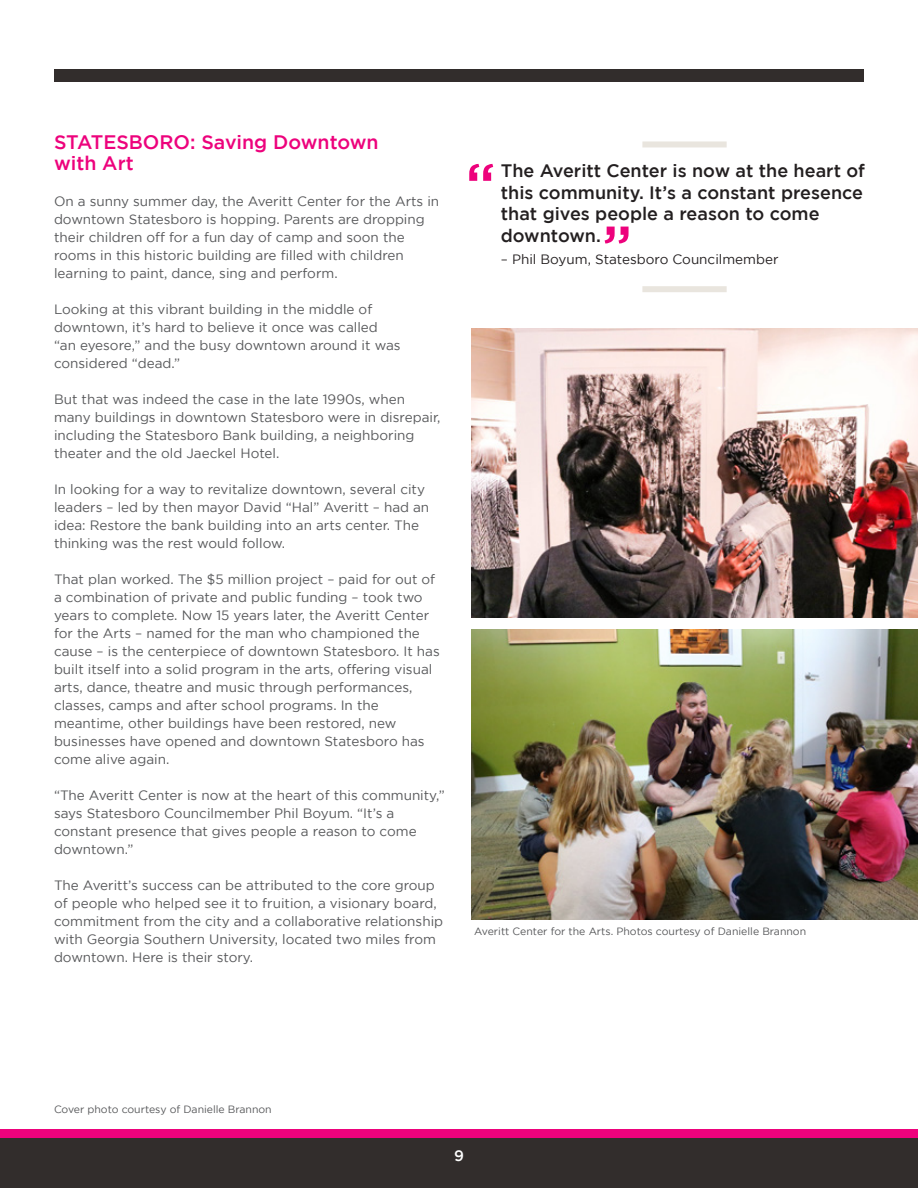
<style>
.page{position:relative;width:918px;height:1188px;background:#fff}
.page>*{position:absolute;margin:0;border:0;box-sizing:border-box;transform-origin:0 0}
.t1{font:500 60px "Gotham";color:#ed027c}
.t2{font:500 19.5px/21px "Gotham";color:#ed027c}
.t3{font:500 18px/21.6px "Gotham";color:#231f20}
.t4{font:500 15px "Gotham";color:#fff}
.t5{font:13.5px/18px "Gotham";color:#57585a}
.t6{font:13.5px "Gotham";color:#231f20}
.t7{font:10.5px "Gotham";color:#57585a}
</style>
<div class="page">
<div style="left:0;top:1136px;width:918px;height:52px;background:#322d2c"></div>
<div style="left:0;top:1129px;width:918px;height:9px;background:#ed027c"></div>
<div style="left:54px;top:69px;width:810px;height:13px;background:#322d2c"></div>
<div style="left:642px;top:141px;width:85px;height:6px;background:#e9e5de"></div>
<div style="left:642px;top:286px;width:85px;height:6px;background:#e9e5de"></div>
<img style="left:471px;top:328px;width:447px;height:290px">
<img style="left:471px;top:630px;width:447px;height:289px">
<p class="t2" style="left:54px;top:131px;width:326px">STATESBORO: Saving Downtown with Art</p>
<p class="t5" style="left:54px;top:192px;width:387px">On a sunny summer day, the Averitt Center for the Arts in downtown Statesboro is hopping. Parents are dropping their children off for a fun day of camp and soon the rooms in this historic building are filled with children learning to paint, dance, sing and perform.</p>
<p class="t5" style="left:54px;top:300px;width:348px">Looking at this vibrant building in the middle of downtown, it’s hard to believe it once was called “an eyesore,” and the busy downtown around it was considered “dead.”</p>
<p class="t5" style="left:54px;top:390px;width:388px">But that was indeed the case in the late 1990s, when many buildings in downtown Statesboro were in disrepair, including the Statesboro Bank building, a neighboring theater and the old Jaeckel Hotel.</p>
<p class="t5" style="left:54px;top:480px;width:377px">In looking for a way to revitalize downtown, several city leaders – led by then mayor David “Hal” Averitt – had an idea: Restore the bank building into an arts center. The thinking was the rest would follow.</p>
<p class="t5" style="left:54px;top:570px;width:387px">That plan worked. The $5 million project – paid for out of a combination of private and public funding – took two years to complete. Now 15 years later, the Averitt Center for the Arts – named for the man who championed the cause – is the centerpiece of downtown Statesboro. It has built itself into a solid program in the arts, offering visual arts, dance, theatre and music through performances, classes, camps and after school programs. In the meantime, other buildings have been restored, new businesses have opened and downtown Statesboro has come alive again.</p>
<p class="t5" style="left:54px;top:786px;width:392px">“The Averitt Center is now at the heart of this community,” says Statesboro Councilmember Phil Boyum. “It’s a constant presence that gives people a reason to come downtown.”</p>
<p class="t5" style="left:54px;top:876px;width:391px">The Averitt’s success can be attributed to the core group of people who helped see it to fruition, a visionary board, commitment from the city and a collaborative relationship with Georgia Southern University, located two miles from downtown. Here is their story.</p>
<p class="t1" style="left:465px;top:151px;width:32px">“</p>
<p class="t3" style="left:501px;top:160px;width:366px">The Averitt Center is now at the heart of this community. It’s a constant presence that gives people a reason to come downtown.</p>
<p class="t6" style="left:501px;top:252px;width:279px">– Phil Boyum, Statesboro Councilmember</p>
<p class="t1" style="left:602px;top:213px;width:32px">”</p>
<p class="t7" style="left:474px;top:926px;width:333px">Averitt Center for the Arts. Photos courtesy of Danielle Brannon</p>
<p class="t7" style="left:54px;top:1103px;width:219px">Cover photo courtesy of Danielle Brannon</p>
<p class="t4" style="left:454px;top:1147px;width:11px">9</p>
</div>
